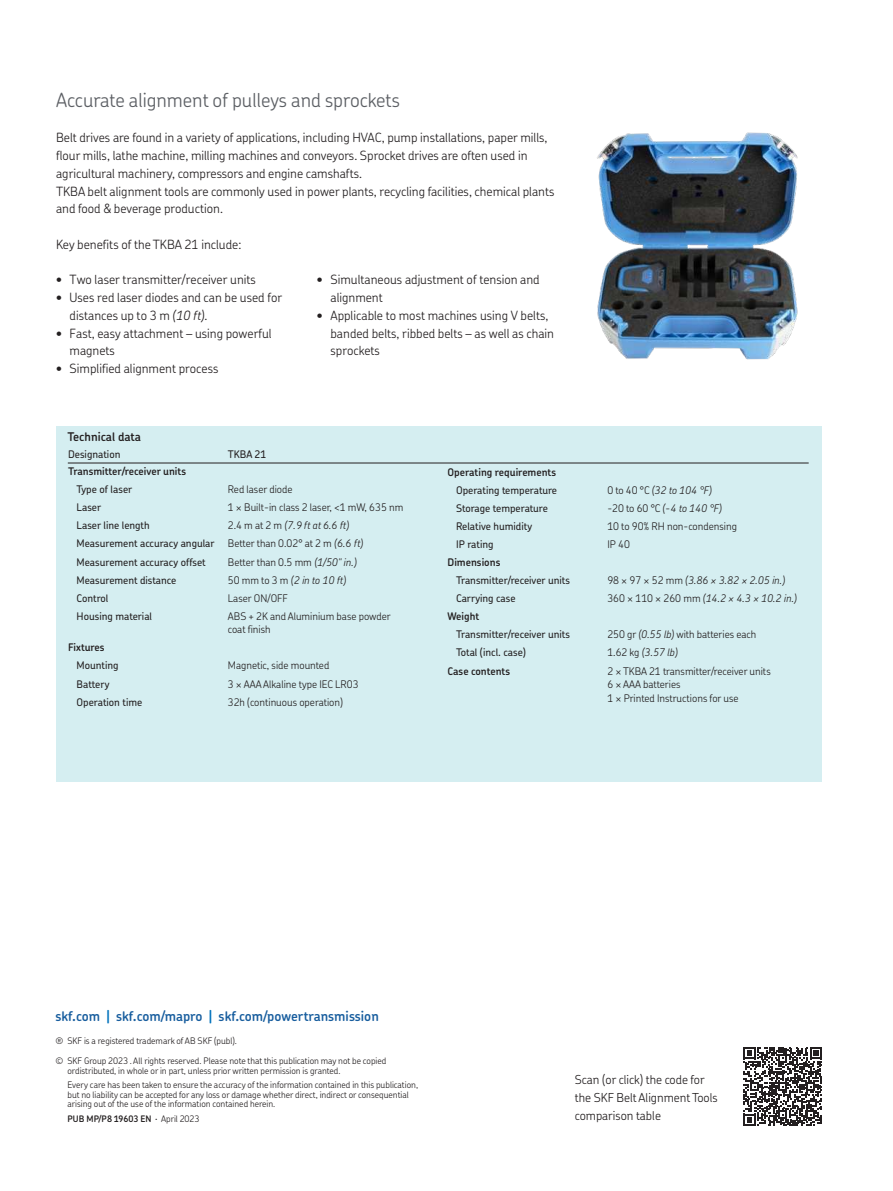
<style>
.page{position:relative;width:893px;height:1191px;background:#fff}
.page>*{position:absolute;margin:0;border:0;box-sizing:border-box;transform-origin:0 0}
.t1{font:300 19.5px "SKF Chevin OT";color:#5c5f64}
.t2{font:600 13.5px "SKF Chevin OT";color:#175d9e}
.t3{font:300 12.75px/17.7px "SKF Chevin OT";color:#231f20}
.t4{font:300 12.3px/17.7px "SKF Chevin OT";color:#231f20}
.t5{font:600 12px "SKF Chevin OT";color:#231f20}
.t6{font:300 10.5px/13.5px "SKF Chevin OT";color:#231f20}
.t7{font:500 10.5px "SKF Chevin OT";color:#231f20}
.t8{font:italic 300 10.5px "SKF Chevin OT";color:#231f20}
.t9{font:600 10.5px "SKF Chevin OT";color:#231f20}
.t10{font:300 9px/19.4px "SKF Chevin OT";color:#231f20}
.t11{font:600 9px "SKF Chevin OT";color:#231f20}
.s1{font-style:italic}
.s2{font-style:normal}
.s3{color:#0072bc}
.s4{font-weight:300}
</style>
<div class="page">
<div style="left:56px;top:427px;width:765px;height:355px;background:#d5eef1"></div>
<img style="left:597px;top:132px;width:201px;height:228px">
<hr style="left:68px;top:463px;width:740px;height:1px;background:#231f20">
<svg style="left:743px;top:1047px;width:79px;height:79px"></svg>
<h1 class="t1" style="left:56px;top:91px;width:345px">Accurate alignment of pulleys and sprockets</h1>
<p class="t3" style="left:56px;top:129px;width:500px">Belt drives are found in a variety of applications, including HVAC, pump installations, paper mills, flour mills, lathe machine, milling machines and conveyors. Sprocket drives are often used in agricultural machinery, compressors and engine camshafts.<br>TKBA belt alignment tools are commonly used in power plants, recycling facilities, chemical plants and food &amp; beverage production.</p>
<p class="t3" style="left:56px;top:236px;width:187px">Key benefits of the TKBA 21 include:</p>
<p class="t3" style="left:56px;top:271px;width:201px">• Two laser transmitter/receiver units</p>
<p class="t3" style="left:70px;top:289px;width:214px;text-indent:-14px">• Uses red laser diodes and can be used for distances up to 3 m <span class="s1">(10 ft)</span>.</p>
<p class="t3" style="left:70px;top:325px;width:204px;text-indent:-14px">• Fast, easy attachment – using powerful magnets</p>
<p class="t3" style="left:56px;top:360px;width:164px">• Simplified alignment process</p>
<p class="t3" style="left:330px;top:271px;width:211px;text-indent:-14px">• Simultaneous adjustment of tension and alignment</p>
<p class="t3" style="left:330px;top:307px;width:225px;text-indent:-14px">• Applicable to most machines using V belts, banded belts, ribbed belts – as well as chain sprockets</p>
<p class="t5" style="left:67px;top:431px;width:75px">Technical data</p>
<p class="t7" style="left:68px;top:449px;width:54px">Designation</p>
<p class="t7" style="left:228px;top:449px;width:40px">TKBA 21</p>
<p class="t9" style="left:68px;top:466px;width:119px">Transmitter/receiver units</p>
<p class="t7" style="left:77px;top:485px;width:57px">Type of laser</p>
<p class="t6" style="left:228px;top:483px;width:66px">Red laser diode</p>
<p class="t7" style="left:77px;top:503px;width:26px">Laser</p>
<p class="t6" style="left:228px;top:501px;width:177px">1 × Built-in class 2 laser, &lt;1 mW, 635 nm</p>
<p class="t7" style="left:77px;top:521px;width:75px">Laser line length</p>
<p class="t8" style="left:228px;top:521px;width:123px"><span class="s2">2.4 m at 2 m</span> (7.9 ft at 6.6 ft)</p>
<p class="t7" style="left:77px;top:539px;width:139px">Measurement accuracy angular</p>
<p class="t6" style="left:228px;top:537px;width:137px">Better than 0.02° at 2 m <span class="s1">(6.6 ft)</span></p>
<p class="t7" style="left:77px;top:557px;width:131px">Measurement accuracy offset</p>
<p class="t6" style="left:228px;top:555px;width:130px">Better than 0.5 mm <span class="s1">(1/50" in.)</span></p>
<p class="t7" style="left:77px;top:575px;width:101px">Measurement distance</p>
<p class="t8" style="left:228px;top:575px;width:119px"><span class="s2">50 mm to 3 m</span> (2 in to 10 ft)</p>
<p class="t7" style="left:77px;top:593px;width:33px">Control</p>
<p class="t6" style="left:228px;top:592px;width:62px">Laser ON/OFF</p>
<p class="t7" style="left:77px;top:611px;width:77px">Housing material</p>
<p class="t6" style="left:228px;top:610px;width:164px">ABS + 2K and Aluminium base powder coat finish</p>
<p class="t9" style="left:68px;top:643px;width:38px">Fixtures</p>
<p class="t7" style="left:77px;top:661px;width:44px">Mounting</p>
<p class="t6" style="left:228px;top:659px;width:103px">Magnetic, side mounted</p>
<p class="t7" style="left:77px;top:679px;width:34px">Battery</p>
<p class="t6" style="left:228px;top:677px;width:132px">3 × AAA Alkaline type IEC LR03</p>
<p class="t7" style="left:77px;top:697px;width:67px">Operation time</p>
<p class="t6" style="left:228px;top:696px;width:117px">32h (continuous operation)</p>
<p class="t9" style="left:447px;top:467px;width:110px">Operating requirements</p>
<p class="t7" style="left:456px;top:485px;width:103px">Operating temperature</p>
<p class="t8" style="left:607px;top:485px;width:106px"><span class="s2">0 to 40 °C</span> (32 to 104 °F)</p>
<p class="t7" style="left:456px;top:503px;width:93px">Storage temperature</p>
<p class="t8" style="left:607px;top:503px;width:116px"><span class="s2">-20 to 60 °C</span> (-4 to 140 °F)</p>
<p class="t7" style="left:456px;top:521px;width:78px">Relative humidity</p>
<p class="t6" style="left:607px;top:520px;width:131px">10 to 90% RH non-condensing</p>
<p class="t7" style="left:456px;top:539px;width:39px">IP rating</p>
<p class="t6" style="left:607px;top:538px;width:24px">IP 40</p>
<p class="t9" style="left:447px;top:557px;width:54px">Dimensions</p>
<p class="t7" style="left:456px;top:575px;width:115px">Transmitter/receiver units</p>
<p class="t8" style="left:607px;top:575px;width:179px"><span class="s2">98 × 97 × 52 mm</span> (3.86 × 3.82 × 2.05 in.)</p>
<p class="t7" style="left:456px;top:594px;width:61px">Carrying case</p>
<p class="t8" style="left:607px;top:594px;width:191px"><span class="s2">360 × 110 × 260 mm</span> (14.2 × 4.3 × 10.2 in.)</p>
<p class="t9" style="left:447px;top:612px;width:33px">Weight</p>
<p class="t7" style="left:456px;top:630px;width:115px">Transmitter/receiver units</p>
<p class="t6" style="left:607px;top:628px;width:150px">250 gr <span class="s1">(0.55 lb)</span> with batteries each</p>
<p class="t7" style="left:456px;top:648px;width:71px">Total (incl. case)</p>
<p class="t8" style="left:607px;top:648px;width:72px"><span class="s2">1.62 kg</span> (3.57 lb)</p>
<p class="t9" style="left:447px;top:666px;width:64px">Case contents</p>
<p class="t6" style="left:607px;top:664px;width:165px">2 × TKBA 21 transmitter/receiver units<br>6 × AAA batteries<br>1 × Printed Instructions for use</p>
<p class="t2" style="left:55px;top:1010px;width:325px">skf.com <span class="s3">|</span> skf.com/mapro <span class="s3">|</span> skf.com/powertransmission</p>
<p class="t10" style="left:55px;top:1032px;width:332px">® SKF is a registered trademark of AB SKF (publ).<br>© SKF Group 2023 . All rights reserved. Please note that this publication may not be copied</p>
<p class="t10" style="left:67px;top:1063px;width:352px;line-height:14.5px">ordistributed, in whole or in part, unless prior written permission is granted.<br>Every care has been taken to ensure the accuracy of the information contained in this publication,</p>
<p class="t10" style="left:67px;top:1090px;width:343px;line-height:9.8px">but no liability can be accepted for any loss or damage whether direct, indirect or consequential arising out of the use of the information contained herein.</p>
<p class="t11" style="left:67px;top:1115px;width:133px">PUB MP/P8 19603 EN <span class="s4">· April 2023</span></p>
<p class="t4" style="left:574px;top:1071px;width:144px">Scan (or click) the code for the SKF Belt Alignment Tools comparison table</p>
</div>
